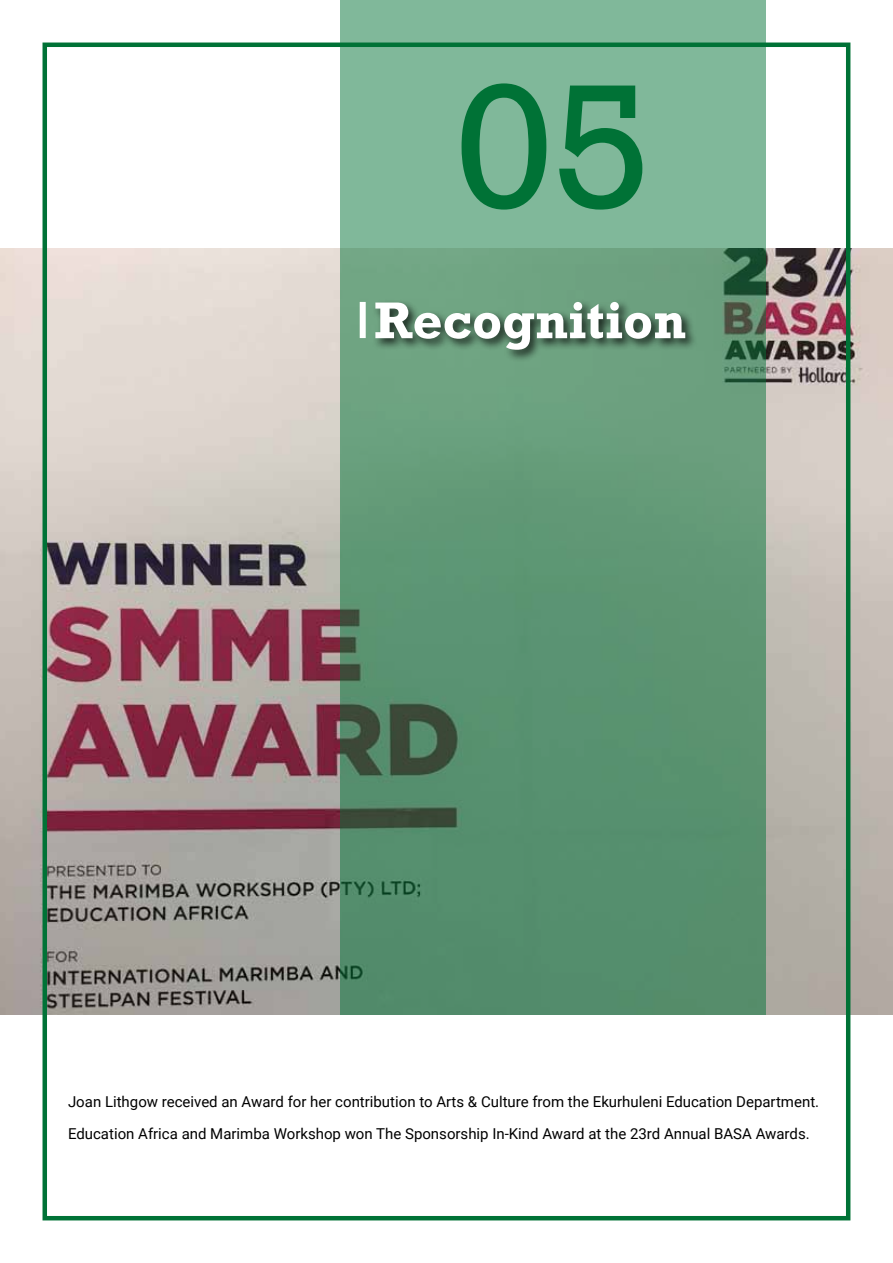
<style>
.page{position:relative;width:893px;height:1263px;background:#fff}
.page>*{position:absolute;margin:0;border:0;box-sizing:border-box;transform-origin:0 0}
.t1{font:180px "Rockwell";color:#007236}
.t2{font:700 52.5px "Rockwell";color:#fff}
.t3{font:15px/32.5px "Roboto";color:#000}
</style>
<div class="page">
<img style="left:0;top:249px;width:893px;height:765px">
<svg style="left:340px;top:0;width:425px;height:1014px;background:#649c7b"></svg>
<div style="left:360px;top:302px;width:6px;height:36px;background:#fff"></div>
<div style="left:371px;top:299px;width:326px;height:63px;background:#000;opacity:.75"></div>
<h1 class="t1" style="left:455px;top:43px;width:197px">05</h1>
<h2 class="t2" style="left:374px;top:289px;width:313px">Recognition</h2>
<p class="t3" style="left:68px;top:1084px;width:753px">Joan Lithgow received an Award for her contribution to Arts &amp; Culture from the Ekurhuleni Education Department.<br>Education Africa and Marimba Workshop won The Sponsorship In-Kind Award at the 23rd Annual BASA Awards.</p>
</div>
